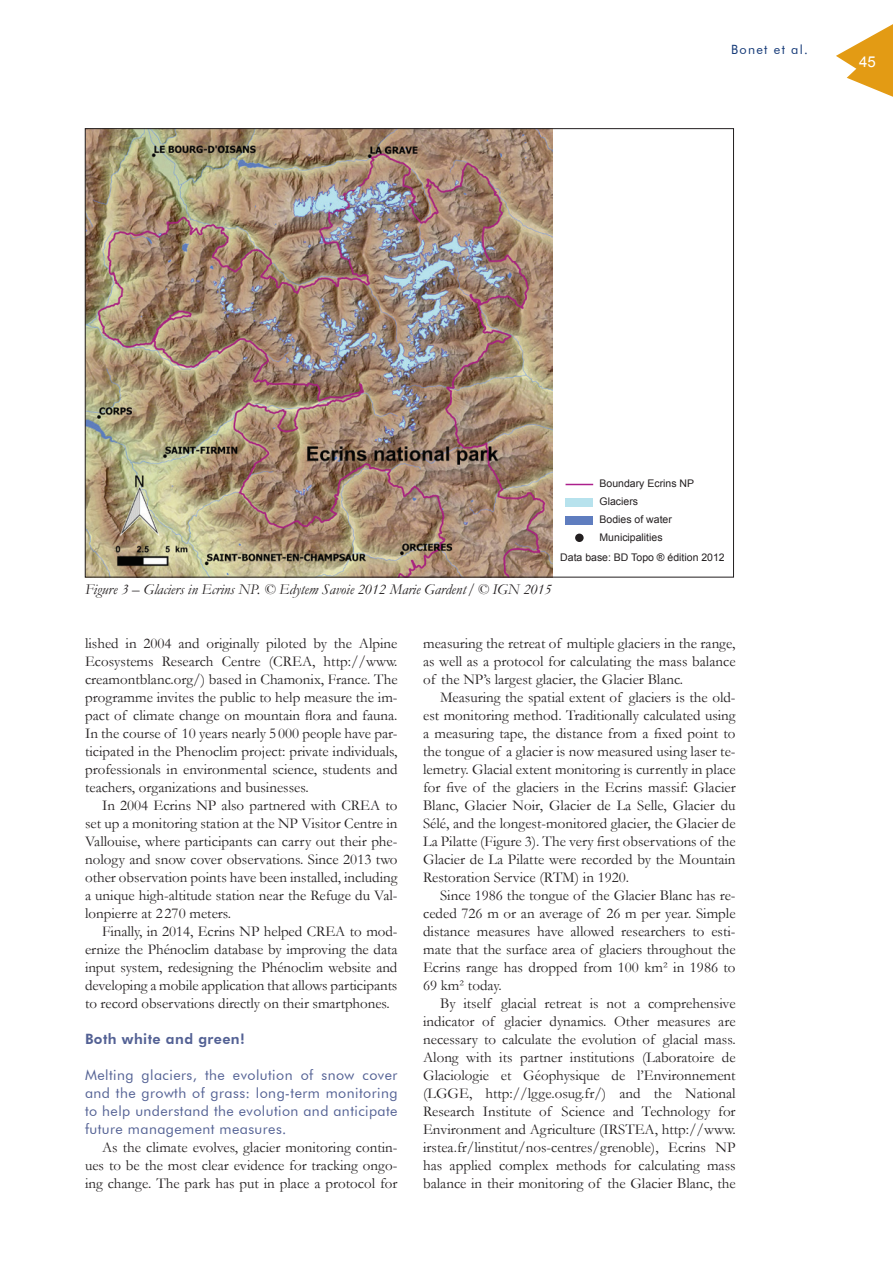
<style>
.page{position:relative;width:893px;height:1263px;background:#fff}
.page>*{position:absolute;margin:0;border:0;box-sizing:border-box;transform-origin:0 0}
.t1{font:15px/18px "Garamond";color:#231f20;text-align:justify}
.t2{font:italic 15px "Garamond";color:#231f20}
.t3{font:15px "Arial";color:#fff}
.t4{font:14.25px/18px "Futura BT";letter-spacing:.03em;color:#536194;text-align:justify}
.t5{font:800 14.25px "Futura BT";letter-spacing:.03em;color:#536194}
.t6{font:12.75px "Futura BT";letter-spacing:.1em;color:#143977}
.t7{font:10.5px/18px "Arial";color:#231f20}
</style>
<div class="page">
<svg style="left:836px;top:24px;width:57px;height:73px"></svg>
<img style="left:87px;top:130px;width:465px;height:445px">
<svg style="left:566px;top:484px;width:27px;height:1px"></svg>
<div style="left:566px;top:498px;width:27px;height:9px;background:#b7e2ed"></div>
<div style="left:566px;top:517px;width:27px;height:8px;background:#5f7dbf"></div>
<div style="left:575px;top:534px;width:9px;height:8px;background:#231f20;border-radius:50%"></div>
<p class="t6" style="left:731px;top:42px;width:78px">Bonet et al.</p>
<p class="t3" style="left:859px;top:52px;width:18px">45</p>
<p class="t2" style="left:85px;top:579px;width:468px">Figure 3 – Glaciers in Ecrins NP. © Edytem Savoie 2012 Marie Gardent/© IGN 2015</p>
<p class="t7" style="left:600px;top:475px;width:96px">Boundary Ecrins NP<br>Glaciers<br>Bodies of water<br>Municipalities</p>
<p class="t7" style="left:560px;top:549px;width:166px">Data base: BD Topo ® édition 2012</p>
<p class="t1" style="left:85px;top:634px;width:314px">lished in 2004 and originally piloted by the Alpine Ecosystems Research Centre (CREA, http://www. creamontblanc.org/) based in Chamonix, France. The programme invites the public to help measure the im&shy;pact of climate change on mountain flora and fauna.<br>In the course of 10 years nearly 5 000 people have par&shy;ticipated in the Phenoclim project: private individuals, professionals in environmental science, students and teachers, organizations and businesses.</p>
<p class="t1" style="left:85px;top:796px;width:314px;text-indent:17px">In 2004 Ecrins NP also partnered with CREA to set up a monitoring station at the NP Visitor Centre in Vallouise, where participants can carry out their phe&shy;nology and snow cover observations. Since 2013 two other observation points have been installed, including a unique high-altitude station near the Refuge du Val&shy;lonpierre at 2 270 meters.</p>
<p class="t1" style="left:85px;top:922px;width:314px;text-indent:17px">Finally, in 2014, Ecrins NP helped CREA to mod&shy;ernize the Phénoclim database by improving the data input system, redesigning the Phénoclim website and developing a mobile application that allows participants to record observations directly on their smartphones.</p>
<p class="t5" style="left:85px;top:1030px;width:161px">Both white and green!</p>
<p class="t4" style="left:85px;top:1066px;width:314px">Melting glaciers, the evolution of snow cover and the growth of grass: long-term monitoring to help understand the evolution and anticipate future management measures.</p>
<p class="t1" style="left:85px;top:1138px;width:314px;text-indent:17px">As the climate evolves, glacier monitoring contin&shy;ues to be the most clear evidence for tracking ongo&shy;ing change. The park has put in place a protocol for</p>
<p class="t1" style="left:423px;top:634px;width:314px">measuring the retreat of multiple glaciers in the range, as well as a protocol for calculating the mass balance of the NP’s largest glacier, the Glacier Blanc.</p>
<p class="t1" style="left:423px;top:688px;width:314px;text-indent:17px">Measuring the spatial extent of glaciers is the old&shy;est monitoring method. Traditionally calculated using a measuring tape, the distance from a fixed point to the tongue of a glacier is now measured using laser te&shy;lemetry. Glacial extent monitoring is currently in place for five of the glaciers in the Ecrins massif: Glacier Blanc, Glacier Noir, Glacier de La Selle, Glacier du Sélé, and the longest-monitored glacier, the Glacier de La Pilatte (Figure 3). The very first observations of the Glacier de La Pilatte were recorded by the Mountain Restoration Service (RTM) in 1920.</p>
<p class="t1" style="left:423px;top:886px;width:314px;text-indent:17px">Since 1986 the tongue of the Glacier Blanc has re&shy;ceded 726 m or an average of 26 m per year. Simple distance measures have allowed researchers to esti&shy;mate that the surface area of glaciers throughout the Ecrins range has dropped from 100 km² in 1986 to 69 km² today.</p>
<p class="t1" style="left:423px;top:994px;width:314px;text-indent:17px">By itself glacial retreat is not a comprehensive indicator of glacier dynamics. Other measures are necessary to calculate the evolution of glacial mass.<br>Along with its partner institutions (Laboratoire de Glaciologie et Géophysique de l’Environnement (LGGE, http://lgge.osug.fr/) and the National Research Institute of Science and Technology for Environment and Agriculture (IRSTEA, http://www. irstea.fr/linstitut/nos-centres/grenoble), Ecrins NP has applied complex methods for calculating mass balance in their monitoring of the Glacier Blanc, the</p>
</div>
